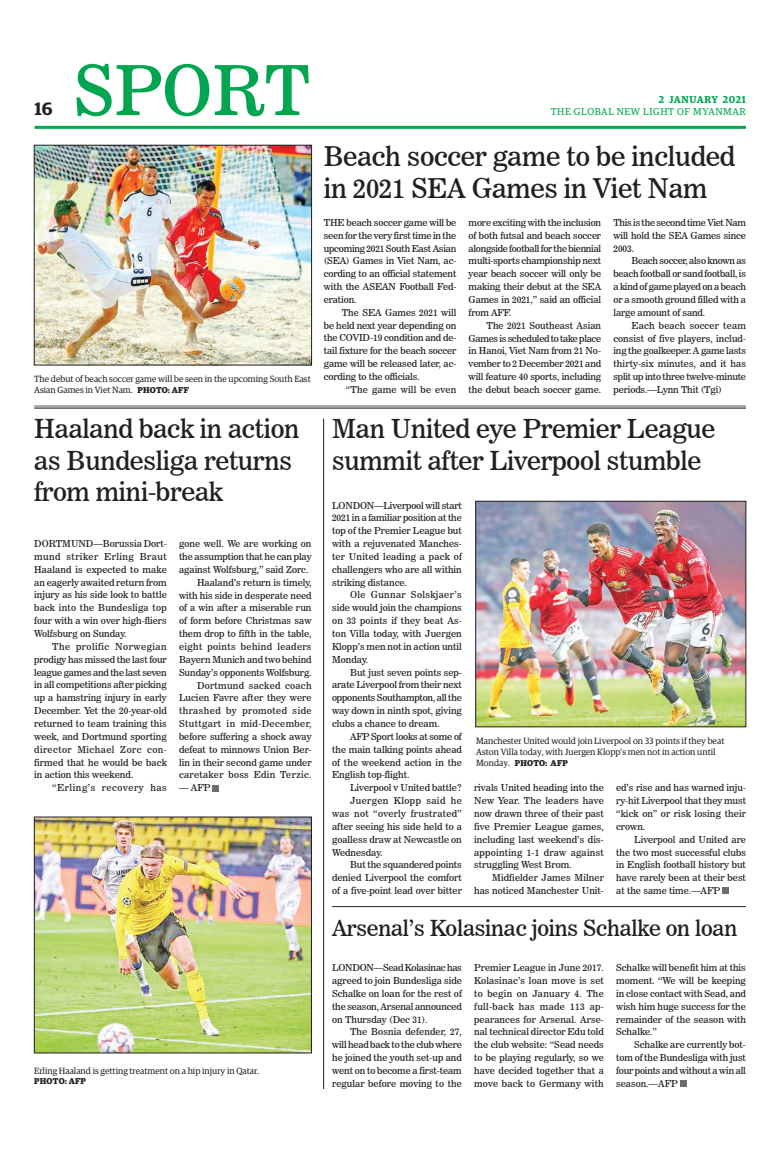
<style>
.page{position:relative;width:773px;height:1152px;background:#fff}
.page>*{position:absolute;margin:0;border:0;box-sizing:border-box;transform-origin:0 0}
.t1{font:68.5px "News 706 BT Roman C";color:#00a54f}
.t2{font:27px/32.4px "News 706 BT Roman C";letter-spacing:-.01em;color:#231f20}
.t3{font:26px/31.2px "News 706 BT Roman C";letter-spacing:-.01em;color:#231f20}
.t4{font:22px "News 706 BT Roman C";letter-spacing:-.01em;color:#231f20}
.t5{font:600 18px "Guardian Egyp";color:#231f20}
.t6{font:10px "Guardian Egyp";letter-spacing:.06em;color:#00a54f}
.t7{font:600 10px "Guardian Egyp";letter-spacing:.06em;color:#00a54f}
.t8{font:9.5px/12.9px "News 706 BT Roman C";color:#231f20;text-align:justify}
.t9{font:9.5px "News 706 BT Roman C";letter-spacing:.03em;color:#231f20}
.t10{font:9.5px "News 706 BT Roman C";letter-spacing:.04em;color:#231f20}
.t11{font:9.5px "News 706 BT Roman C";letter-spacing:.035em;color:#231f20}
.t12{font:9.5px "News 706 BT Roman C";letter-spacing:.055em;color:#231f20}
.t13{font:9px/10.8px "Guardian Egyp";color:#231f20}
.t14{font:700 8.5px "Guardian Egyp";letter-spacing:.02em;color:#231f20}
.s1{font-weight:700;font-size:8.5px}
.s2{font-weight:400;font-size:9px}
</style>
<div class="page">
<hr style="left:35px;top:126px;width:711px;height:3px;background:#00a54f">
<svg style="left:722px;top:888px;width:6px;height:6px"></svg>
<img style="left:477px;top:503px;width:267px;height:222px">
<div style="left:475px;top:501px;width:271px;height:226px;border:1px solid #231f20"></div>
<img style="left:36px;top:819px;width:273px;height:232px">
<svg style="left:213px;top:785px;width:6px;height:6px"></svg>
<hr style="left:34px;top:406px;width:712px;height:1px;background:#6c6d70">
<hr style="left:34px;top:407px;width:712px;height:1px;background:#6c6d70">
<hr style="left:34px;top:408px;width:712px;height:1px;background:#6c6d70">
<div style="left:680px;top:1080px;width:6px;height:7px;background:#6c6d70"></div>
<hr style="left:323px;top:419px;width:1px;height:670px;background:#231f20">
<img style="left:36px;top:147px;width:274px;height:216px">
<div style="left:34px;top:145px;width:278px;height:220px;border:1px solid #231f20"></div>
<hr style="left:332px;top:906px;width:414px;height:1px;background:#231f20">
<h1 class="t1" style="left:73px;top:49px;width:238px">SPORT</h1>
<p class="t7" style="left:658px;top:92px;width:89px">2 JANUARY 2021</p>
<h3 class="t5" style="left:35px;top:95px;width:20px">16</h3>
<p class="t6" style="left:550px;top:105px;width:197px">THE GLOBAL NEW LIGHT OF MYANMAR</p>
<p class="t13" style="left:34px;top:373px;width:278px">The debut of beach soccer game will be seen in the upcoming South East<br>Asian Games in Viet Nam. <span class="s1">PHOTO: AFF</span></p>
<h3 class="t3" style="left:34px;top:413px;width:267px">Haaland back in action as Bundesliga returns from mini-break</h3>
<p class="t8" style="left:34px;top:537px;width:134px">DORTMUND—Borussia Dort&shy;mund striker Erling Braut Haaland is expected to make an eagerly awaited return from injury as his side look to battle back into the Bundesliga top four with a win over high-fliers Wolfsburg on Sunday.</p>
<p class="t8" style="left:34px;top:640px;width:134px;text-indent:18px">The prolific Norwegian prodigy has missed the last four league games and the last seven in all competitions after picking up a hamstring injury in early December. Yet the 20-year-old returned to team training this week, and Dortmund sporting director Michael Zorc con&shy;firmed that he would be back in action this weekend.</p>
<p class="t12" style="left:52px;top:782px;width:116px">“Erling’s recovery has</p>
<p class="t8" style="left:179px;top:537px;width:134px">gone well. We are working on</p>
<p class="t8" style="left:179px;top:550px;width:134px">the assumption that he can play</p>
<p class="t8" style="left:179px;top:563px;width:131px">against Wolfsburg,” said Zorc.</p>
<p class="t8" style="left:197px;top:576px;width:116px">Haaland’s return is timely,</p>
<p class="t8" style="left:179px;top:589px;width:134px">with his side in desperate need</p>
<p class="t8" style="left:179px;top:602px;width:134px">of a win after a miserable run</p>
<p class="t8" style="left:179px;top:614px;width:134px">of form before Christmas saw</p>
<p class="t8" style="left:179px;top:627px;width:134px">them drop to fifth in the table,</p>
<p class="t11" style="left:179px;top:641px;width:134px">eight points behind leaders</p>
<p class="t8" style="left:179px;top:653px;width:134px">Bayern Munich and two behind</p>
<p class="t8" style="left:179px;top:666px;width:134px">Sunday’s opponents Wolfsburg.</p>
<p class="t9" style="left:197px;top:679px;width:116px">Dortmund sacked coach</p>
<p class="t8" style="left:179px;top:691px;width:134px">Lucien Favre after they were</p>
<p class="t10" style="left:179px;top:705px;width:134px">thrashed by promoted side</p>
<p class="t10" style="left:179px;top:718px;width:134px">Stuttgart in mid-December,</p>
<p class="t8" style="left:179px;top:730px;width:134px">before suffering a shock away</p>
<p class="t8" style="left:179px;top:743px;width:134px">defeat to minnows Union Ber-</p>
<p class="t8" style="left:179px;top:756px;width:134px">lin in their second game under</p>
<p class="t9" style="left:179px;top:769px;width:134px">caretaker boss Edin Terzic.</p>
<p class="t8" style="left:179px;top:781px;width:33px">— AFP</p>
<p class="t13" style="left:34px;top:1065px;width:226px">Erling Haaland is getting treatment on a hip injury in Qatar.</p>
<p class="t14" style="left:34px;top:1074px;width:53px">PHOTO: AFP</p>
<h2 class="t2" style="left:324px;top:140px;width:413px">Beach soccer game to be included in 2021 SEA Games in Viet Nam</h2>
<p class="t8" style="left:324px;top:216px;width:134px">THE beach soccer game will be seen for the very first time in the upcoming 2021 South East Asian (SEA) Games in Viet Nam, ac&shy;cording to an official statement with the ASEAN Football Fed&shy;eration.</p>
<p class="t8" style="left:324px;top:306px;width:134px;text-indent:18px">The SEA Games 2021 will be held next year depending on the COVID-19 condition and de&shy;tail fixture for the beach soccer game will be released later, ac&shy;cording to the officials.</p>
<p class="t8" style="left:346px;top:383px;width:112px">“The game will be even</p>
<p class="t8" style="left:468px;top:216px;width:134px">more exciting with the inclusion of both futsal and beach soccer alongside football for the biennial multi-sports championship next year beach soccer will only be making their debut at the SEA Games in 2021,” said an official from AFF.</p>
<p class="t8" style="left:468px;top:319px;width:134px;text-indent:18px">The 2021 Southeast Asian Games is scheduled to take place in Hanoi, Viet Nam from 21 No&shy;vember to 2 December 2021 and will feature 40 sports, including the debut beach soccer game.</p>
<p class="t8" style="left:613px;top:216px;width:134px">This is the second time Viet Nam will hold the SEA Games since 2003.</p>
<p class="t8" style="left:613px;top:255px;width:134px;text-indent:18px">Beach soccer, also known as beach football or sand football, is a kind of game played on a beach or a smooth ground filled with a large amount of sand.</p>
<p class="t8" style="left:613px;top:319px;width:134px;text-indent:18px">Each beach soccer team consist of five players, includ&shy;ing the goalkeeper. A game lasts thirty-six minutes, and it has split up into three twelve-minute periods.—Lynn Thit (Tgi)</p>
<h3 class="t3" style="left:332px;top:413px;width:385px">Man United eye Premier League summit after Liverpool stumble</h3>
<p class="t8" style="left:332px;top:499px;width:131px">LONDON—Liverpool will start 2021 in a familiar position at the top of the Premier League but with a rejuvenated Manches&shy;ter United leading a pack of challengers who are all within striking distance.</p>
<p class="t8" style="left:332px;top:589px;width:131px;text-indent:18px">Ole Gunnar Solskjaer’s side would join the champions on 33 points if they beat As&shy;ton Villa today, with Juergen Klopp’s men not in action until Monday.</p>
<p class="t8" style="left:332px;top:666px;width:131px;text-indent:18px">But just seven points sep&shy;arate Liverpool from their next opponents Southampton, all the way down in ninth spot, giving clubs a chance to dream.</p>
<p class="t8" style="left:332px;top:730px;width:131px;text-indent:18px">AFP Sport looks at some of the main talking points ahead of the weekend action in the English top-flight.</p>
<p class="t8" style="left:350px;top:781px;width:113px">Liverpool v United battle?</p>
<p class="t10" style="left:350px;top:795px;width:113px">Juergen Klopp said he</p>
<p class="t9" style="left:332px;top:808px;width:131px">was not “overly frustrated”</p>
<p class="t8" style="left:332px;top:820px;width:131px">after seeing his side held to a</p>
<p class="t8" style="left:332px;top:833px;width:131px">goalless draw at Newcastle on</p>
<p class="t8" style="left:332px;top:846px;width:52px">Wednesday.</p>
<p class="t8" style="left:350px;top:859px;width:113px">But the squandered points</p>
<p class="t8" style="left:332px;top:871px;width:131px">denied Liverpool the comfort</p>
<p class="t8" style="left:332px;top:884px;width:131px">of a five-point lead over bitter</p>
<p class="t13" style="left:476px;top:735px;width:250px">Manchester United would join Liverpool on 33 points if they beat<br>Aston Villa today, with Juergen Klopp’s men not in action until</p>
<p class="t14" style="left:476px;top:756px;width:93px"><span class="s2">Monday.</span> PHOTO: AFP</p>
<p class="t8" style="left:474px;top:781px;width:131px">rivals United heading into the New Year. The leaders have now drawn three of their past five Premier League games, including last weekend’s dis&shy;appointing 1-1 draw against struggling West Brom.</p>
<p class="t8" style="left:474px;top:871px;width:131px;text-align:right">Midfielder James Milner<br>has noticed Manchester Unit-</p>
<p class="t8" style="left:616px;top:781px;width:131px">ed’s rise and has warned inju&shy;ry-hit Liverpool that they must “kick on” or risk losing their crown.</p>
<p class="t8" style="left:616px;top:833px;width:131px;text-indent:18px">Liverpool and United are the two most successful clubs in English football history but have rarely been at their best at the same time.—AFP</p>
<h3 class="t4" style="left:332px;top:915px;width:406px">Arsenal’s Kolasinac joins Schalke on loan</h3>
<p class="t8" style="left:332px;top:961px;width:131px">LONDON—Sead Kolasinac has agreed to join Bundesliga side Schalke on loan for the rest of the season, Arsenal announced on Thursday (Dec 31).</p>
<p class="t8" style="left:332px;top:1025px;width:131px;text-indent:18px">The Bosnia defender, 27, will head back to the club where he joined the youth set-up and went on to become a first-team regular before moving to the</p>
<p class="t8" style="left:474px;top:961px;width:131px">Premier League in June 2017.<br>Kolasinac’s loan move is set to begin on January 4. The full-back has made 113 ap&shy;pearances for Arsenal. Arse&shy;nal technical director Edu told the club website: “Sead needs to be playing regularly, so we have decided together that a move back to Germany with</p>
<p class="t8" style="left:616px;top:961px;width:131px">Schalke will benefit him at this moment. “We will be keeping in close contact with Sead, and wish him huge success for the remainder of the season with Schalke.”</p>
<p class="t8" style="left:616px;top:1038px;width:131px;text-indent:18px">Schalke are currently bot&shy;tom of the Bundesliga with just four points and without a win all season.—AFP</p>
</div>
